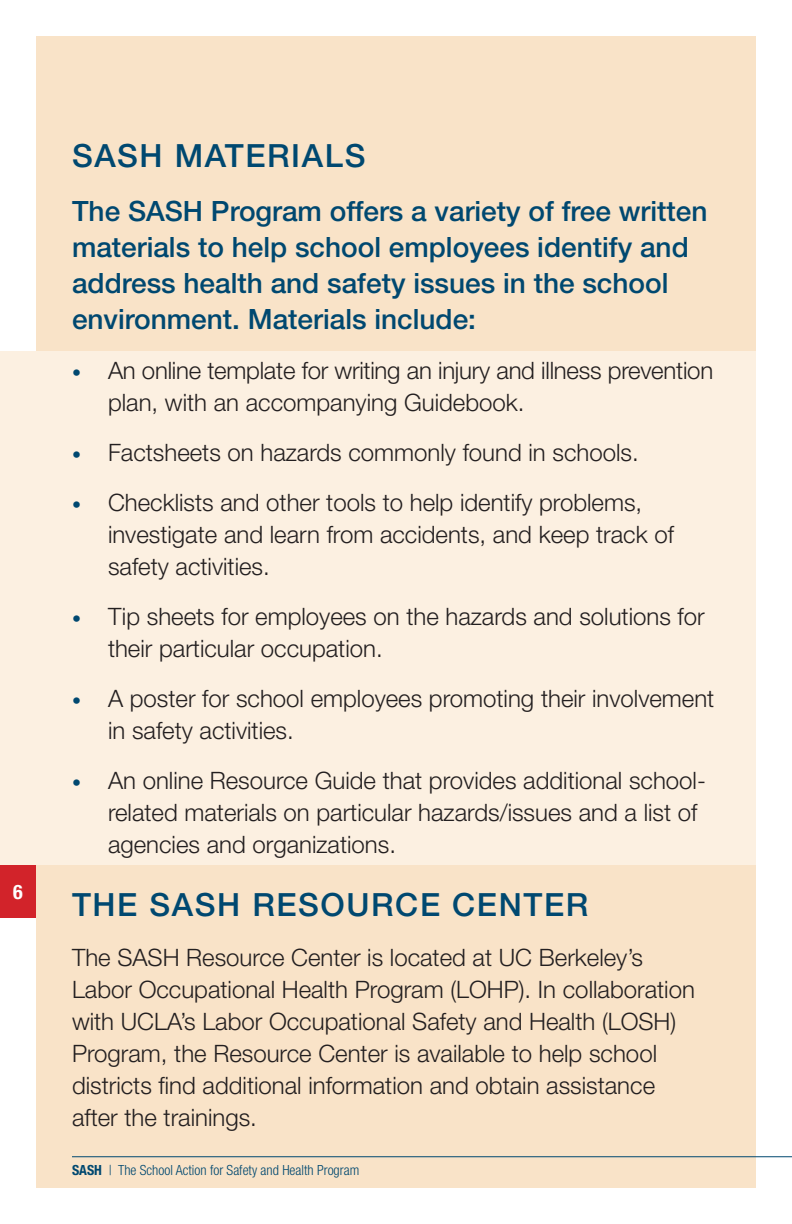
<style>
.page{position:relative;width:792px;height:1224px;background:#fff}
.page>*{position:absolute;margin:0;border:0;box-sizing:border-box;transform-origin:0 0}
.t1{font:500 32px "Helvetica Neue LT Std";letter-spacing:.05em;color:#004870}
.t2{font:500 28px/36px "Helvetica Neue LT Std";color:#004870}
.t3{font:300 24px/32px "Helvetica Neue LT Std";color:#231f20}
.t4{font:700 condensed 20px "Helvetica Neue LT Std";color:#fff}
.t5{font:300 condensed 14px "Helvetica Neue LT Std";color:#004870}
.s1{font-size:18px;color:#004870}
.s2{font-weight:700}
</style>
<div class="page">
<div style="left:36px;top:36px;width:720px;height:1152px;background:#f9e3c8"></div>
<hr style="left:72px;top:1156px;width:720px;height:1px;background:#004870">
<div style="left:0;top:865px;width:36px;height:53px;background:#d2232a"></div>
<div style="left:0;top:351px;width:756px;height:514px;background:#fcf0e1"></div>
<p class="t4" style="left:13px;top:880px;width:11px">6</p>
<h3 class="t1" style="left:72px;top:136px;width:295px">SASH MATERIALS</h3>
<p class="t2" style="left:72px;top:193px;width:637px">The SASH Program offers a variety of free written materials to help school employees identify and address health and safety issues in the school environment. Materials include:</p>
<p class="t3" style="left:108px;top:354px;width:607px;text-indent:-36px"><span class="s1">•</span> An online template for writing an injury and illness prevention plan, with an accompanying Guidebook.</p>
<p class="t3" style="left:72px;top:436px;width:568px"><span class="s1">•</span> Factsheets on hazards commonly found in schools.</p>
<p class="t3" style="left:108px;top:486px;width:567px;text-indent:-36px"><span class="s1">•</span> Checklists and other tools to help identify problems, investigate and learn from accidents, and keep track of safety activities.</p>
<p class="t3" style="left:108px;top:600px;width:598px;text-indent:-36px"><span class="s1">•</span> Tip sheets for employees on the hazards and solutions for their particular occupation.</p>
<p class="t3" style="left:108px;top:682px;width:608px;text-indent:-36px"><span class="s1">•</span> A poster for school employees promoting their involvement in safety activities.</p>
<p class="t3" style="left:108px;top:764px;width:599px;text-indent:-36px"><span class="s1">•</span> An online Resource Guide that provides additional school&shy;related materials on particular hazards/issues and a list of agencies and organizations.</p>
<h3 class="t1" style="left:72px;top:885px;width:518px">THE SASH RESOURCE CENTER</h3>
<p class="t3" style="left:72px;top:941px;width:624px">The SASH Resource Center is located at UC Berkeley’s Labor Occupational Health Program (LOHP). In collaboration with UCLA’s Labor Occupational Safety and Health (LOSH)<br>Program, the Resource Center is available to help school districts find additional information and obtain assistance after the trainings.</p>
<p class="t5" style="left:72px;top:1162px;width:289px"><span class="s2">SASH</span> | The School Action for Safety and Health Program</p>
</div>
